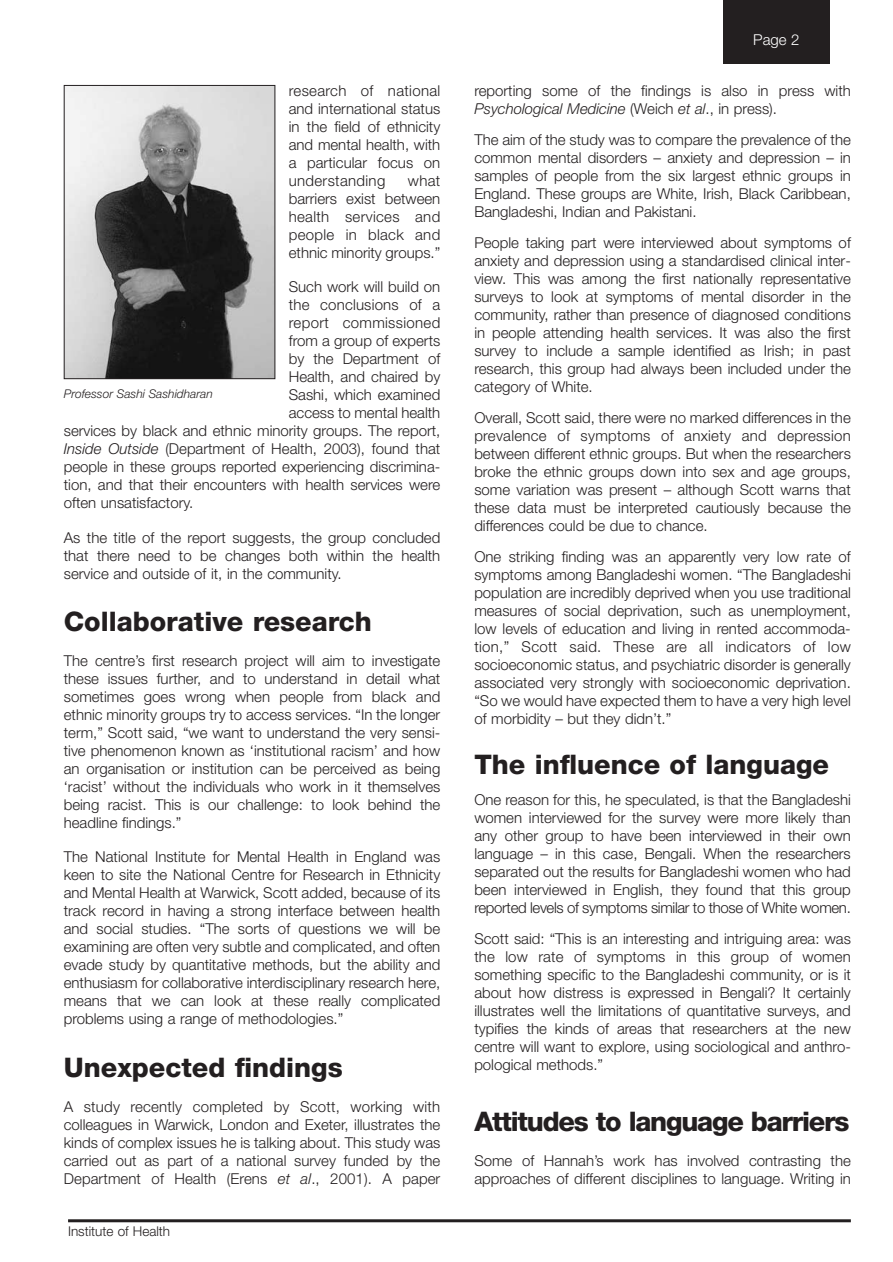
<style>
.page{position:relative;width:893px;height:1262px;background:#fff}
.page>*{position:absolute;margin:0;border:0;box-sizing:border-box;transform-origin:0 0}
.t1{font:800 27px "Helvetica Neue";color:#231f20}
.t2{font:800 27px "Helvetica Neue";letter-spacing:-.045em;color:#231f20}
.t3{font:300 15px/18px "Helvetica Neue";color:#231f20;text-align:justify}
.t4{font:300 15px "Helvetica Neue";letter-spacing:.02em;color:#231f20}
.t5{font:300 15px "Helvetica Neue";color:#fff}
.t6{font:300 13.5px "Helvetica Neue";color:#231f20}
.t7{font:italic 300 12px "Helvetica Neue";color:#231f20}
.s1{font-style:italic}
</style>
<div class="page">
<hr style="left:68px;top:1219px;width:782px;height:3px;background:#231f20">
<div style="left:723px;top:0;width:106px;height:64px;background:#231f20"></div>
<img style="left:66px;top:87px;width:207px;height:290px">
<div style="left:64px;top:85px;width:211px;height:294px;border:1px solid #231f20"></div>
<p class="t3" style="left:289px;top:83px;width:153px">research of national and international status in the field of ethnicity and mental health, with a particular focus on understanding</p>
<p class="t3" style="left:289px;top:173px;width:153px;text-indent:119px">what barriers exist between health services and people in black and ethnic minority groups.”</p>
<p class="t3" style="left:289px;top:279px;width:153px">Such work will build on</p>
<p class="t3" style="left:289px;top:297px;width:153px">the conclusions of a</p>
<p class="t4" style="left:289px;top:318px;width:153px">report commissioned</p>
<p class="t3" style="left:289px;top:333px;width:153px">from a group of experts</p>
<p class="t3" style="left:289px;top:351px;width:153px">by the Department of</p>
<p class="t3" style="left:289px;top:369px;width:153px">Health, and chaired by</p>
<p class="t3" style="left:289px;top:387px;width:153px">Sashi, which examined</p>
<p class="t3" style="left:289px;top:405px;width:153px">access to mental health</p>
<p class="t3" style="left:64px;top:423px;width:378px">services by black and ethnic minority groups. The report,</p>
<p class="t3" style="left:64px;top:441px;width:378px"><span class="s1">Inside Outside</span> (Department of Health, 2003), found that</p>
<p class="t3" style="left:64px;top:459px;width:378px">people in these groups reported experiencing discrimina-</p>
<p class="t3" style="left:64px;top:477px;width:378px">tion, and that their encounters with health services were</p>
<p class="t3" style="left:64px;top:495px;width:131px">often unsatisfactory.</p>
<p class="t3" style="left:64px;top:530px;width:378px">As the title of the report suggests, the group concluded that there need to be changes both within the health service and outside of it, in the community.</p>
<h1 class="t1" style="left:64px;top:612px;width:309px">Collaborative research</h1>
<p class="t3" style="left:64px;top:653px;width:378px">The centre’s first research project will aim to investigate these issues further, and to understand in detail what sometimes goes wrong when people from black and ethnic minority groups try to access services. “In the longer term,” Scott said, “we want to understand the very sensi&shy;tive phenomenon known as ‘institutional racism’ and how an organisation or institution can be perceived as being ‘racist’ without the individuals who work in it themselves being racist. This is our challenge: to look behind the headline findings.”</p>
<p class="t3" style="left:64px;top:849px;width:378px">The National Institute for Mental Health in England was keen to site the National Centre for Research in Ethnicity and Mental Health at Warwick, Scott added, because of its track record in having a strong interface between health and social studies. “The sorts of questions we will be examining are often very subtle and complicated, and often evade study by quantitative methods, but the ability and enthusiasm for collaborative interdisciplinary research here, means that we can look at these really complicated problems using a range of methodologies.”</p>
<h1 class="t1" style="left:64px;top:1058px;width:280px">Unexpected findings</h1>
<p class="t3" style="left:64px;top:1098px;width:378px">A study recently completed by Scott, working with colleagues in Warwick, London and Exeter, illustrates the kinds of complex issues he is talking about. This study was carried out as part of a national survey funded by the Department of Health (Erens <span class="s1">et al</span>., 2001). A paper</p>
<p class="t7" style="left:64px;top:389px;width:151px">Professor Sashi Sashidharan</p>
<p class="t6" style="left:68px;top:1225px;width:103px">Institute of Health</p>
<p class="t5" style="left:753px;top:34px;width:48px">Page 2</p>
<p class="t3" style="left:474px;top:83px;width:378px">reporting some of the findings is also in press with<br><span class="s1">Psychological Medicine</span> (Weich <span class="s1">et al</span>., in press).</p>
<p class="t3" style="left:474px;top:132px;width:378px">The aim of the study was to compare the prevalence of the common mental disorders – anxiety and depression – in samples of people from the six largest ethnic groups in England. These groups are White, Irish, Black Caribbean, Bangladeshi, Indian and Pakistani.</p>
<p class="t3" style="left:474px;top:235px;width:378px">People taking part were interviewed about symptoms of anxiety and depression using a standardised clinical inter&shy;view. This was among the first nationally representative surveys to look at symptoms of mental disorder in the community, rather than presence of diagnosed conditions in people attending health services. It was also the first survey to include a sample identified as Irish; in past research, this group had always been included under the category of White.</p>
<p class="t3" style="left:474px;top:410px;width:378px">Overall, Scott said, there were no marked differences in the prevalence of symptoms of anxiety and depression between different ethnic groups. But when the researchers broke the ethnic groups down into sex and age groups, some variation was present – although Scott warns that these data must be interpreted cautiously because the differences could be due to chance.</p>
<p class="t3" style="left:474px;top:548px;width:378px">One striking finding was an apparently very low rate of symptoms among Bangladeshi women. “The Bangladeshi population are incredibly deprived when you use traditional measures of social deprivation, such as unemployment, low levels of education and living in rented accommoda&shy;tion,” Scott said. These are all indicators of low socioeconomic status, and psychiatric disorder is generally associated very strongly with socioeconomic deprivation. “So we would have expected them to have a very high level of morbidity – but they didn’t.”</p>
<h1 class="t1" style="left:474px;top:754px;width:356px">The influence of language</h1>
<p class="t3" style="left:474px;top:791px;width:378px">One reason for this, he speculated, is that the Bangladeshi women interviewed for the survey were more likely than any other group to have been interviewed in their own language – in this case, Bengali. When the researchers separated out the results for Bangladeshi women who had been interviewed in English, they found that this group reported levels of symptoms similar to those of White women.</p>
<p class="t3" style="left:474px;top:930px;width:378px">Scott said: “This is an interesting and intriguing area: was the low rate of symptoms in this group of women something specific to the Bangladeshi community, or is it about how distress is expressed in Bengali? It certainly illustrates well the limitations of quantitative surveys, and typifies the kinds of areas that researchers at the new centre will want to explore, using sociological and anthro&shy;pological methods.”</p>
<h1 class="t2" style="left:474px;top:1112px;width:377px">Attitudes to language barriers</h1>
<p class="t3" style="left:474px;top:1152px;width:378px">Some of Hannah’s work has involved contrasting the approaches of different disciplines to language. Writing in</p>
</div>
